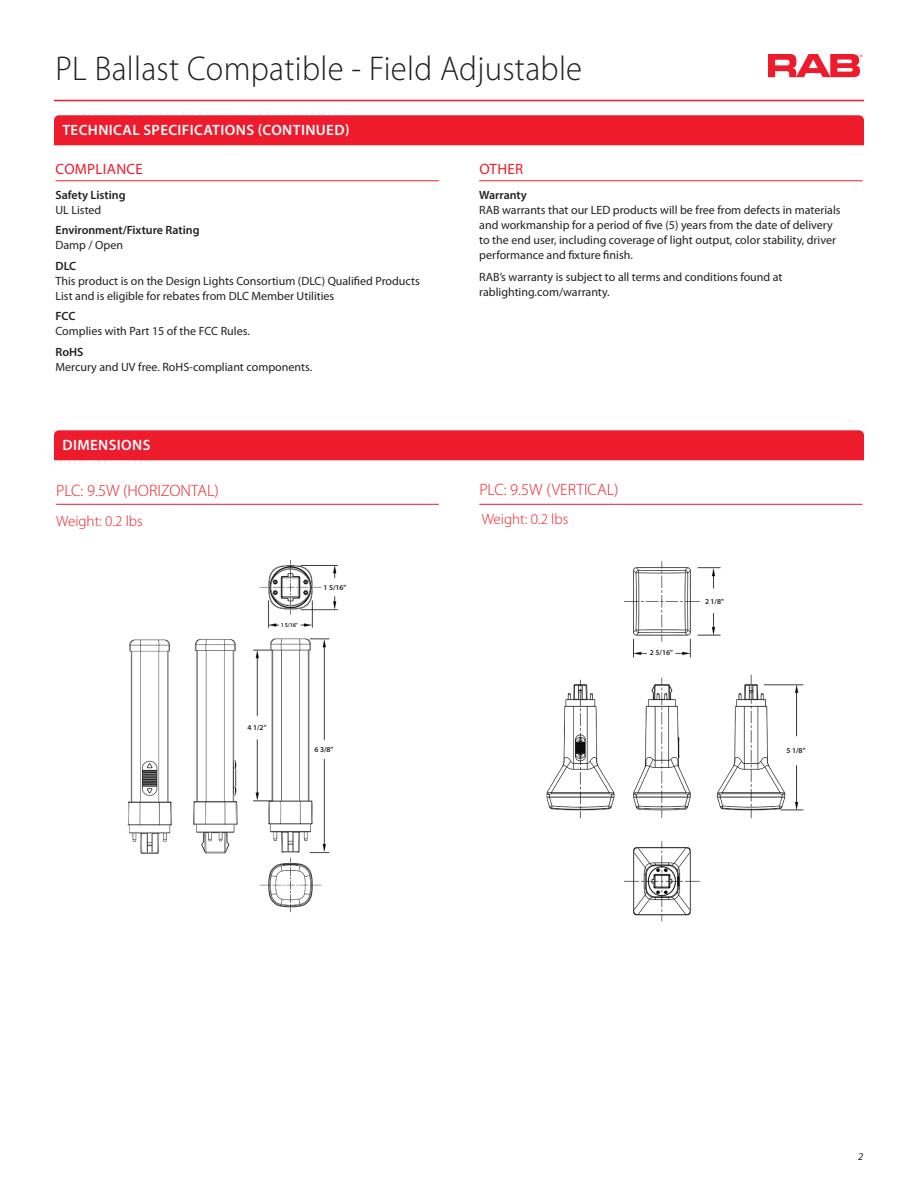
<style>
.page{position:relative;width:918px;height:1188px;background:#fff}
.page>*{position:absolute;margin:0;border:0;box-sizing:border-box;transform-origin:0 0}
.t1{font:300 34.5px "Myriad Pro";letter-spacing:.01em;color:#231f20;scale:.95 1}
.t2{font:300 16.5px "Myriad Pro";color:#ee1d23}
.t3{font:600 15px "Myriad Pro";letter-spacing:.025em;color:#fff}
.t4{font:300 15px "Myriad Pro";color:#ee1d23}
.Text_Head_B{font:15px "Myriad Pro";letter-spacing:.02em;color:#ee1b2d}
.Body_Text{font:12px/15px "Myriad Pro";color:#231f20}
.Text_Head_C{font:600 12px "Myriad Pro";color:#231f20}
.t5{font:italic 10.5px "Myriad Pro";color:#231f20}
.t6{font:600 7.5px "Myriad Pro";color:#231f20}
.t7{font:600 6px "Myriad Pro";color:#231f20}
</style>
<div class="page">
<svg style="left:768px;top:54px;width:94px;height:23px"></svg>
<hr style="left:54px;top:100px;width:810px;height:1px;background:#ee1b2d">
<div style="left:54px;top:115px;width:810px;height:30px;background:#ee1b2d"></div>
<div style="left:54px;top:430px;width:810px;height:30px;background:#ee1b2d"></div>
<hr style="left:479px;top:180px;width:383px;height:1px;background:#ee1b2d">
<hr style="left:56px;top:180px;width:383px;height:1px;background:#ee1b2d">
<hr style="left:56px;top:504px;width:383px;height:1px;background:#ee1b2d">
<hr style="left:479px;top:504px;width:383px;height:1px;background:#ee1b2d">
<img style="left:546px;top:561px;width:258px;height:361px">
<img style="left:127px;top:560px;width:212px;height:353px">
<div style="left:779px;top:739px;width:34px;height:22px;background:#fff"></div>
<div style="left:649px;top:644px;width:25px;height:22px;background:#fff"></div>
<div style="left:702px;top:593px;width:26px;height:19px;background:#fff"></div>
<div style="left:313px;top:742px;width:27px;height:14px;background:#fff"></div>
<div style="left:323px;top:580px;width:27px;height:14px;background:#fff"></div>
<div style="left:280px;top:619px;width:20px;height:14px;background:#fff"></div>
<div style="left:244px;top:722px;width:26px;height:14px;background:#fff"></div>
<h1 class="t1" style="left:56px;top:48px;width:556px">PL Ballast Compatible - Field Adjustable</h1>
<p class="t3" style="left:62px;top:121px;width:289px">TECHNICAL SPECIFICATIONS (CONTINUED)</p>
<p class="Text_Head_B" style="left:56px;top:160px;width:89px">COMPLIANCE</p>
<p class="Text_Head_C" style="left:56px;top:187px;width:72px">Safety Listing</p>
<p class="Body_Text" style="left:56px;top:202px;width:47px">UL Listed</p>
<p class="Text_Head_C" style="left:56px;top:223px;width:146px">Environment/Fixture Rating</p>
<p class="Body_Text" style="left:56px;top:238px;width:69px">Damp / Open</p>
<p class="Text_Head_C" style="left:56px;top:258px;width:22px">DLC</p>
<p class="Body_Text" style="left:56px;top:273px;width:366px">This product is on the Design Lights Consortium (DLC) Qualified Products<br>List and is eligible for rebates from DLC Member Utilities</p>
<p class="Text_Head_C" style="left:56px;top:309px;width:21px">FCC</p>
<p class="Body_Text" style="left:56px;top:324px;width:196px">Complies with Part 15 of the FCC Rules.</p>
<p class="Text_Head_C" style="left:56px;top:344px;width:29px">RoHS</p>
<p class="Body_Text" style="left:56px;top:359px;width:258px">Mercury and UV free. RoHS-compliant components.</p>
<p class="t3" style="left:62px;top:435px;width:90px">DIMENSIONS</p>
<p class="t2" style="left:56px;top:481px;width:164px">PLC: 9.5W (HORIZONTAL)</p>
<p class="Text_Head_B" style="left:479px;top:160px;width:45px">OTHER</p>
<p class="Text_Head_C" style="left:479px;top:187px;width:49px">Warranty</p>
<p class="Body_Text" style="left:479px;top:202px;width:363px">RAB warrants that our LED products will be free from defects in materials and workmanship for a period of five (5) years from the date of delivery to the end user, including coverage of light output, color stability, driver performance and fixture finish.</p>
<p class="Body_Text" style="left:479px;top:270px;width:305px">RAB’s warranty is subject to all terms and conditions found at</p>
<p class="Body_Text" style="left:479px;top:285px;width:132px">rablighting.com/warranty.</p>
<p class="t2" style="left:479px;top:480px;width:141px">PLC: 9.5W (VERTICAL)</p>
<p class="t4" style="left:56px;top:512px;width:88px">Weight: 0.2 lbs</p>
<p class="t4" style="left:482px;top:510px;width:88px">Weight: 0.2 lbs</p>
<p class="t7" style="left:281px;top:621px;width:18px">1 5/16"</p>
<p class="t6" style="left:323px;top:583px;width:24px">1 5/16"</p>
<p class="t6" style="left:248px;top:723px;width:20px">4 1/2"</p>
<p class="t6" style="left:314px;top:744px;width:20px">6 3/8"</p>
<p class="t6" style="left:650px;top:648px;width:24px">2 5/16"</p>
<p class="t6" style="left:705px;top:597px;width:20px">2 1/8"</p>
<p class="t6" style="left:787px;top:745px;width:20px">5 1/8"</p>
<p class="t5" style="left:858px;top:1150px;width:7px">2</p>
</div>
